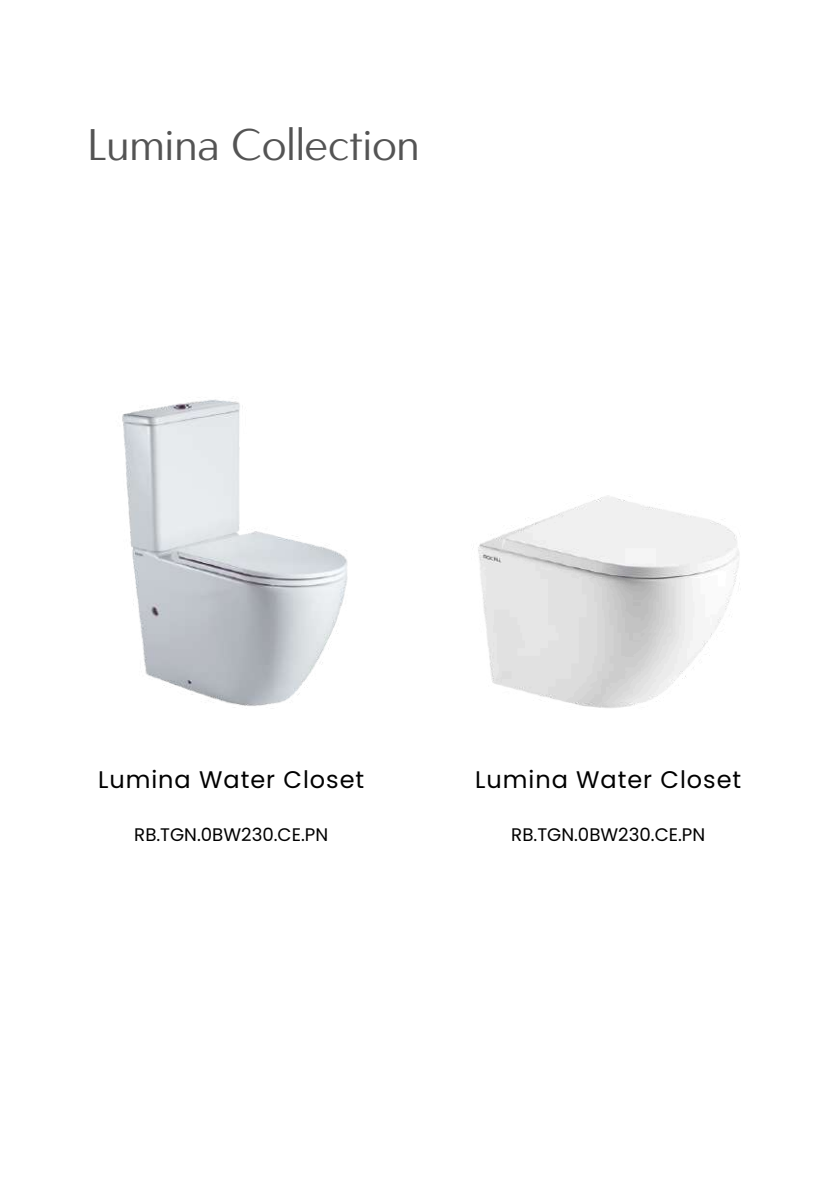
<style>
.page{position:relative;width:840px;height:1191px;background:#fff}
.page>*{position:absolute;margin:0;border:0;box-sizing:border-box;transform-origin:0 0}
.t1{font:44.2px "Carisma Classic 400";color:#545454}
.t2{font:24px "Poppins";letter-spacing:.04em;color:#000}
.t3{font:18.2px "Poppins";color:#000}
</style>
<div class="page">
<img style="left:122px;top:399px;width:226px;height:309px">
<img style="left:478px;top:495px;width:262px;height:213px">
<h1 class="t1" style="left:88px;top:127px;width:334px">Lumina Collection</h1>
<h2 class="t2" style="left:98px;top:763px;width:268px">Lumina Water Closet</h2>
<p class="t3" style="left:134px;top:822px;width:195px">RB.TGN.0BW230.CE.PN</p>
<h2 class="t2" style="left:475px;top:763px;width:268px">Lumina Water Closet</h2>
<p class="t3" style="left:511px;top:822px;width:195px">RB.TGN.0BW230.CE.PN</p>
</div>
